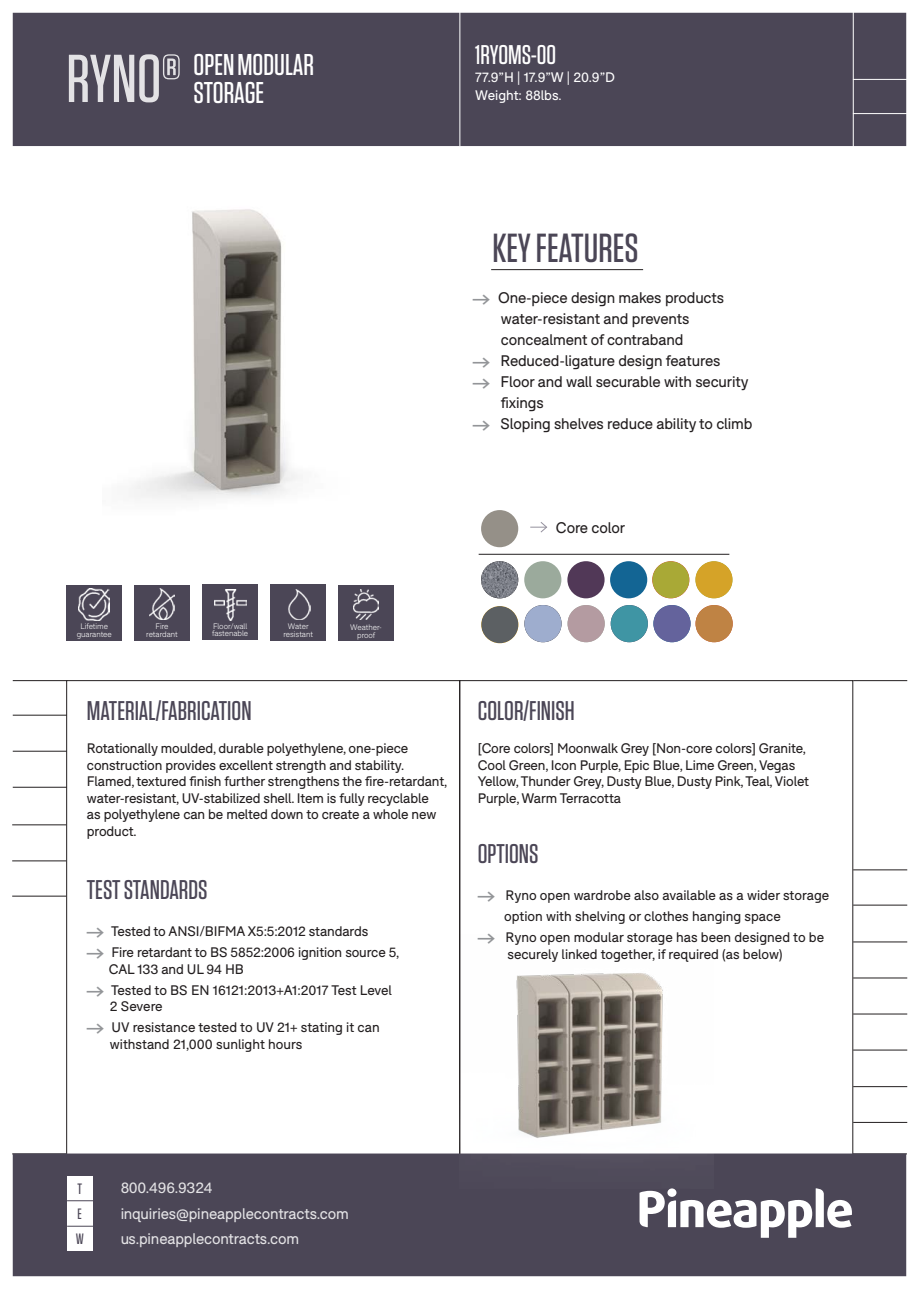
<style>
.page{position:relative;width:919px;height:1289px;background:#fff}
.page>*{position:absolute;margin:0;border:0;box-sizing:border-box;transform-origin:0 0}
.t1{font:500 67.5px "Tungsten";color:#fff}
.t2{font:500 40.5px "Tungsten";color:#4b4656}
.body_1_BLACK{font:500 30px "Tungsten";color:#fff}
.t3{font:500 27px "Tungsten";color:#4b4656}
.t4{font:500 27px "Tungsten";color:#fff}
.t5{font:15px "F37 Bolton";letter-spacing:-.01em;color:#231f20}
.t6{font:15px/25.3px "F37 Bolton";letter-spacing:-.01em;color:#fff}
.t7{font:500 15px "Tungsten";color:#4b4656}
.t8{font:13.5px/16.5px "F37 Bolton";letter-spacing:-.01em;color:#231f20}
.t9{font:13.5px "F37 Bolton";color:#fff}
.t10{font:300 7.8px/7.8px "F37 Bolton";color:#fff;text-align:center}
.s1{font-family:"Pinearrow";color:#939598}
.s2{font-family:"Pinearrow";font-size:15px;color:#939598}
</style>
<div class="page">
<img style="left:132px;top:209px;width:166px;height:291px">
<hr style="left:12px;top:1153px;width:54px;height:1px;background:#231f20">
<div style="left:13px;top:13px;width:893px;height:133px;background:#4b4656"></div>
<div style="left:13px;top:1153px;width:893px;height:123px;background:#4b4656;border:2px solid #4b4656"></div>
<hr style="left:853px;top:869px;width:54px;height:1px;background:#231f20">
<hr style="left:853px;top:1013px;width:54px;height:1px;background:#231f20">
<hr style="left:853px;top:941px;width:54px;height:1px;background:#231f20">
<hr style="left:853px;top:1086px;width:54px;height:1px;background:#231f20">
<hr style="left:853px;top:1049px;width:54px;height:1px;background:#231f20">
<hr style="left:853px;top:977px;width:54px;height:1px;background:#231f20">
<hr style="left:853px;top:1121px;width:54px;height:1px;background:#231f20">
<hr style="left:853px;top:904px;width:54px;height:1px;background:#231f20">
<svg style="left:639px;top:1188px;width:212px;height:49px"></svg>
<div style="left:667px;top:1188px;width:9px;height:8px;background:#fff;border-radius:50%"></div>
<div style="left:67px;top:1175px;width:26px;height:25px;background:#fff"></div>
<div style="left:67px;top:1200px;width:26px;height:25px;background:#fff"></div>
<svg style="left:67px;top:1200px;width:26px;height:1px"></svg>
<hr style="left:853px;top:680px;width:54px;height:1px;background:#231f20">
<hr style="left:852px;top:12px;width:1px;height:135px;background:#fff">
<hr style="left:852px;top:79px;width:54px;height:1px;background:#fff">
<hr style="left:852px;top:113px;width:54px;height:1px;background:#fff">
<hr style="left:459px;top:12px;width:1px;height:134px;background:#fff">
<hr style="left:12px;top:860px;width:54px;height:1px;background:#231f20">
<hr style="left:13px;top:714px;width:54px;height:1px;background:#231f20">
<hr style="left:13px;top:786px;width:54px;height:1px;background:#231f20">
<hr style="left:13px;top:750px;width:54px;height:1px;background:#231f20">
<hr style="left:13px;top:680px;width:54px;height:1px;background:#231f20">
<hr style="left:12px;top:824px;width:54px;height:1px;background:#231f20">
<hr style="left:12px;top:895px;width:54px;height:1px;background:#231f20">
<div style="left:67px;top:1225px;width:26px;height:25px;background:#fff"></div>
<svg style="left:67px;top:1225px;width:26px;height:1px"></svg>
<hr style="left:491px;top:269px;width:152px;height:1px;background:#231f20">
<div style="left:202px;top:584px;width:56px;height:56px;background:#4b4656"></div>
<img style="left:214px;top:589px;width:32px;height:31px">
<div style="left:134px;top:584px;width:56px;height:56px;background:#4b4656"></div>
<img style="left:149px;top:589px;width:25px;height:30px">
<div style="left:66px;top:584px;width:56px;height:56px;background:#4b4656"></div>
<img style="left:78px;top:588px;width:32px;height:32px">
<div style="left:270px;top:585px;width:56px;height:55px;background:#4b4656"></div>
<img style="left:288px;top:589px;width:22px;height:31px">
<div style="left:338px;top:585px;width:56px;height:55px;background:#4b4656"></div>
<img style="left:353px;top:589px;width:26px;height:30px">
<img style="left:459px;top:934px;width:254px;height:222px">
<img style="left:481px;top:561px;width:37px;height:37px;border-radius:19px">
<div style="left:567px;top:561px;width:37px;height:37px;background:#513857;border-radius:50%"></div>
<div style="left:524px;top:561px;width:37px;height:37px;background:#9baa9c;border-radius:50%"></div>
<div style="left:610px;top:561px;width:37px;height:37px;background:#136594;border-radius:50%"></div>
<div style="left:481px;top:510px;width:37px;height:37px;background:#959088;border-radius:50%"></div>
<div style="left:481px;top:606px;width:37px;height:37px;background:#5c6063;border-radius:50%"></div>
<div style="left:652px;top:561px;width:37px;height:37px;background:#a9a936;border-radius:50%"></div>
<div style="left:695px;top:561px;width:37px;height:37px;background:#d5a328;border-radius:50%"></div>
<hr style="left:478px;top:554px;width:251px;height:1px;background:#231f20">
<svg style="left:530px;top:522px;width:17px;height:11px"></svg>
<img style="left:524px;top:605px;width:37px;height:37px;border-radius:19px">
<img style="left:610px;top:605px;width:37px;height:37px;border-radius:19px">
<img style="left:567px;top:605px;width:37px;height:37px;border-radius:19px">
<img style="left:653px;top:605px;width:37px;height:37px;border-radius:19px">
<img style="left:695px;top:605px;width:37px;height:37px;border-radius:19px">
<h1 class="t1" style="left:66px;top:43px;width:116px">RYNO®</h1>
<p class="body_1_BLACK" style="left:194px;top:49px;width:122px">OPEN MODULAR</p>
<p class="body_1_BLACK" style="left:194px;top:77px;width:72px">STORAGE</p>
<p class="t4" style="left:475px;top:40px;width:82px">1RYOMS-00</p>
<p class="t9" style="left:475px;top:69px;width:141px">77.9”H | 17.9”W | 20.9”D</p>
<p class="t9" style="left:475px;top:87px;width:88px">Weight: 88lbs.</p>
<p class="t2" style="left:492px;top:227px;width:148px">KEY FEATURES</p>
<p class="t5" style="left:473px;top:289px;width:252px"><span class="s1">A</span> One-piece design makes products</p>
<p class="t5" style="left:501px;top:310px;width:190px">water-resistant and prevents</p>
<p class="t5" style="left:501px;top:331px;width:184px">concealment of contraband</p>
<p class="t5" style="left:473px;top:352px;width:249px"><span class="s1">A</span> Reduced-ligature design features</p>
<p class="t5" style="left:473px;top:373px;width:277px"><span class="s1">A</span> Floor and wall securable with security</p>
<p class="t5" style="left:501px;top:394px;width:44px">fixings</p>
<p class="t5" style="left:473px;top:415px;width:281px"><span class="s1">A</span> Sloping shelves reduce ability to climb</p>
<p class="t5" style="left:556px;top:518px;width:71px">Core color</p>
<p class="t10" style="left:212px;top:622px;width:38px;text-align:left">Floor/wall fastenable</p>
<p class="t10" style="left:80px;top:622px;width:29px">Lifetime</p>
<p class="t10" style="left:77px;top:630px;width:37px">guarantee</p>
<p class="t10" style="left:282px;top:622px;width:24px;text-align:right">Fire retard</p>
<p class="t10" style="left:146px;top:622px;width:33px">Fire retardant</p>
<p class="t10" style="left:283px;top:622px;width:31px">Water resistant</p>
<p class="t10" style="left:350px;top:623px;width:33px">Weather&shy;proof</p>
<p class="t3" style="left:87px;top:696px;width:166px">MATERIAL/FABRICATION</p>
<p class="t8" style="left:87px;top:740px;width:323px">Rotationally moulded, durable polyethylene, one-piece</p>
<p class="t8" style="left:87px;top:756px;width:319px">construction provides excellent strength and stability.</p>
<p class="t8" style="left:87px;top:773px;width:362px">Flamed, textured finish further strengthens the fire-retardant, water-resistant, UV-stabilized shell. Item is fully recyclable<br>as polyethylene can be melted down to create a whole new product.</p>
<p class="t3" style="left:87px;top:875px;width:122px">TEST STANDARDS</p>
<p class="t8" style="left:87px;top:923px;width:283px"><span class="s2">A</span> Tested to ANSI/BIFMA X5:5:2012 standards</p>
<p class="t8" style="left:87px;top:944px;width:314px"><span class="s2">A</span> Fire retardant to BS 5852:2006 ignition source 5,</p>
<p class="t8" style="left:109px;top:960px;width:136px">CAL 133 and UL 94 HB</p>
<p class="t8" style="left:87px;top:981px;width:306px"><span class="s2">A</span> Tested to BS EN 16121:2013+A1:2017 Test Level</p>
<p class="t8" style="left:110px;top:998px;width:54px">2 Severe</p>
<p class="t8" style="left:87px;top:1019px;width:294px"><span class="s2">A</span> UV resistance tested to UV 21+ stating it can</p>
<p class="t8" style="left:110px;top:1035px;width:194px">withstand 21,000 sunlight hours</p>
<p class="t3" style="left:478px;top:696px;width:98px">COLOR/FINISH</p>
<p class="t8" style="left:478px;top:740px;width:333px">[Core colors] Moonwalk Grey [Non-core colors] Granite, Cool Green, Icon Purple, Epic Blue, Lime Green, Vegas Yellow, Thunder Grey, Dusty Blue, Dusty Pink, Teal, Violet Purple, Warm Terracotta</p>
<p class="t3" style="left:478px;top:839px;width:62px">OPTIONS</p>
<p class="t8" style="left:478px;top:887px;width:353px"><span class="s2">A</span> Ryno open wardrobe also available as a wider storage</p>
<p class="t8" style="left:504px;top:908px;width:278px">option with shelving or clothes hanging space</p>
<p class="t8" style="left:478px;top:929px;width:348px"><span class="s2">A</span> Ryno open modular storage has been designed to be</p>
<p class="t8" style="left:507px;top:945px;width:276px">securely linked together, if required (as below)</p>
<p class="t7" style="left:78px;top:1181px;width:6px">T</p>
<p class="t7" style="left:78px;top:1206px;width:6px">E</p>
<p class="t7" style="left:76px;top:1230px;width:10px">W</p>
<p class="t6" style="left:120px;top:1175px;width:230px">800.496.9324 inquiries@pineapplecontracts.com us.pineapplecontracts.com</p>
</div>
